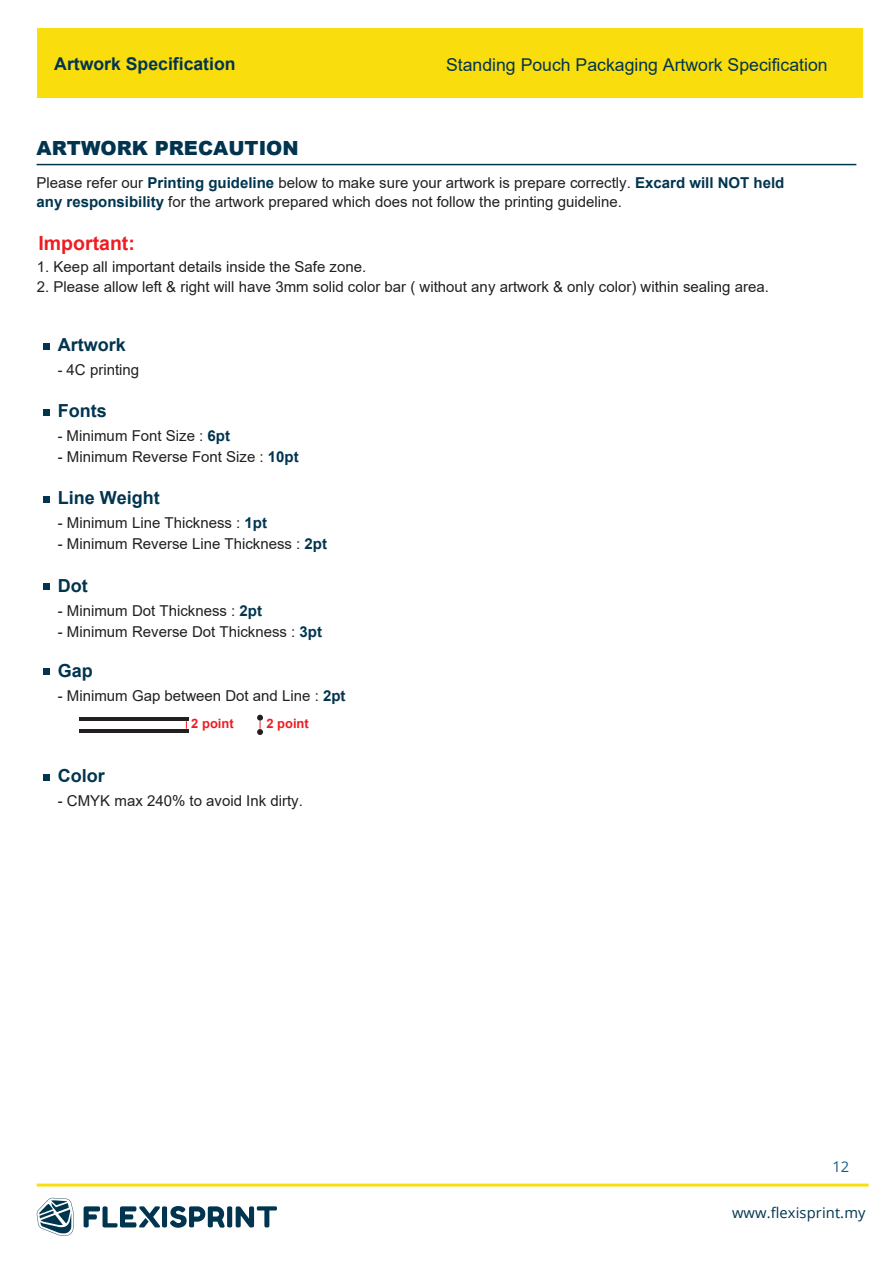
<style>
.page{position:relative;width:893px;height:1263px;background:#fff}
.page>*{position:absolute;margin:0;border:0;box-sizing:border-box;transform-origin:0 0}
.t1{font:900 19.5px "Arial";color:#01354f}
.t2{font:700 19.5px "Arial";color:#ee1d23}
.t3{font:700 18px "Arial";color:#01354f}
.t4{font:17.7px "Arial";color:#01354f}
.t5{font:700 17.7px "Arial";color:#01354f}
.t6{font:15px/19.5px "Arial";color:#231f20}
.t7{font:14.7px "Open Sans";letter-spacing:.01em;color:#01354f}
.t8{font:14.7px "Open Sans";color:#185d7f}
.t9{font:700 12.9px "Arial";color:#ee1d23}
.s1{font-weight:700;color:#01354f}
.s2{font-size:14.4px}
</style>
<div class="page">
<hr style="left:37px;top:164px;width:819px;height:1px;background:#01354f">
<div style="left:44px;top:343px;width:6px;height:7px;background:#01354f"></div>
<svg style="left:44px;top:409px;width:6px;height:6px"></svg>
<div style="left:44px;top:496px;width:6px;height:7px;background:#01354f"></div>
<div style="left:44px;top:774px;width:6px;height:7px;background:#01354f"></div>
<svg style="left:44px;top:669px;width:6px;height:6px"></svg>
<svg style="left:44px;top:584px;width:6px;height:6px"></svg>
<svg style="left:257px;top:715px;width:6px;height:20px"></svg>
<hr style="left:79px;top:717px;width:110px;height:4px;background:#231f20">
<hr style="left:79px;top:729px;width:110px;height:3px;background:#231f20">
<div style="left:37px;top:28px;width:826px;height:69px;background:#fadd0c"></div>
<hr style="left:37px;top:1183px;width:832px;height:3px;background:#fadd0c">
<svg style="left:84px;top:1206px;width:193px;height:22px"></svg>
<svg style="left:36px;top:1198px;width:38px;height:38px"></svg>
<p class="t5" style="left:54px;top:51px;width:183px">Artwork Specification</p>
<h1 class="t1" style="left:37px;top:134px;width:264px">ARTWORK PRECAUTION</h1>
<p class="t4" style="left:446px;top:52px;width:383px">Standing Pouch Packaging Artwork Specification</p>
<p class="t6" style="left:37px;top:172px;width:749px">Please refer our <span class="s1">Printing guideline</span> below to make sure your artwork is prepare correctly. <span class="s1">Excard will NOT held any responsibility</span> for the artwork prepared which does not follow the printing guideline.</p>
<h1 class="t2" style="left:39px;top:229px;width:98px">Important:</h1>
<p class="t6" style="left:37px;top:257px;width:331px">1. Keep all important details inside the Safe zone.</p>
<p class="t6" style="left:37px;top:276px;width:733px">2. Please allow left &amp; right will have 3mm solid color bar ( without any artwork &amp; only color) within sealing area.</p>
<p class="t3" style="left:58px;top:332px;width:70px">Artwork</p>
<p class="t6" style="left:58px;top:360px;width:83px"><span class="s2">-</span> 4C printing</p>
<p class="t3" style="left:58px;top:398px;width:50px">Fonts</p>
<p class="t6" style="left:58px;top:426px;width:174px"><span class="s2">-</span> Minimum Font Size : <span class="s1">6pt</span></p>
<p class="t6" style="left:58px;top:447px;width:242px">- Minimum Reverse Font Size : <span class="s1">10pt</span></p>
<p class="t3" style="left:58px;top:485px;width:104px">Line Weight</p>
<p class="t6" style="left:58px;top:513px;width:211px">- Minimum Line Thickness : <span class="s1">1pt</span></p>
<p class="t6" style="left:58px;top:534px;width:271px">- Minimum Reverse Line Thickness : <span class="s1">2pt</span></p>
<p class="t3" style="left:58px;top:573px;width:31px">Dot</p>
<p class="t6" style="left:58px;top:601px;width:206px">- Minimum Dot Thickness : <span class="s1">2pt</span></p>
<p class="t6" style="left:58px;top:622px;width:266px">- Minimum Reverse Dot Thickness : <span class="s1">3pt</span></p>
<p class="t3" style="left:58px;top:658px;width:37px">Gap</p>
<p class="t6" style="left:58px;top:686px;width:289px">- Minimum Gap between Dot and Line : <span class="s1">2pt</span></p>
<p class="t9" style="left:191px;top:715px;width:44px">2 point</p>
<p class="t9" style="left:266px;top:715px;width:44px">2 point</p>
<p class="t3" style="left:58px;top:763px;width:48px">Color</p>
<p class="t6" style="left:58px;top:791px;width:247px">- CMYK max 240% to avoid Ink dirty.</p>
<p class="t8" style="left:832px;top:1156px;width:18px">12</p>
<p class="t7" style="left:732px;top:1203px;width:135px">www.flexisprint.my</p>
</div>
